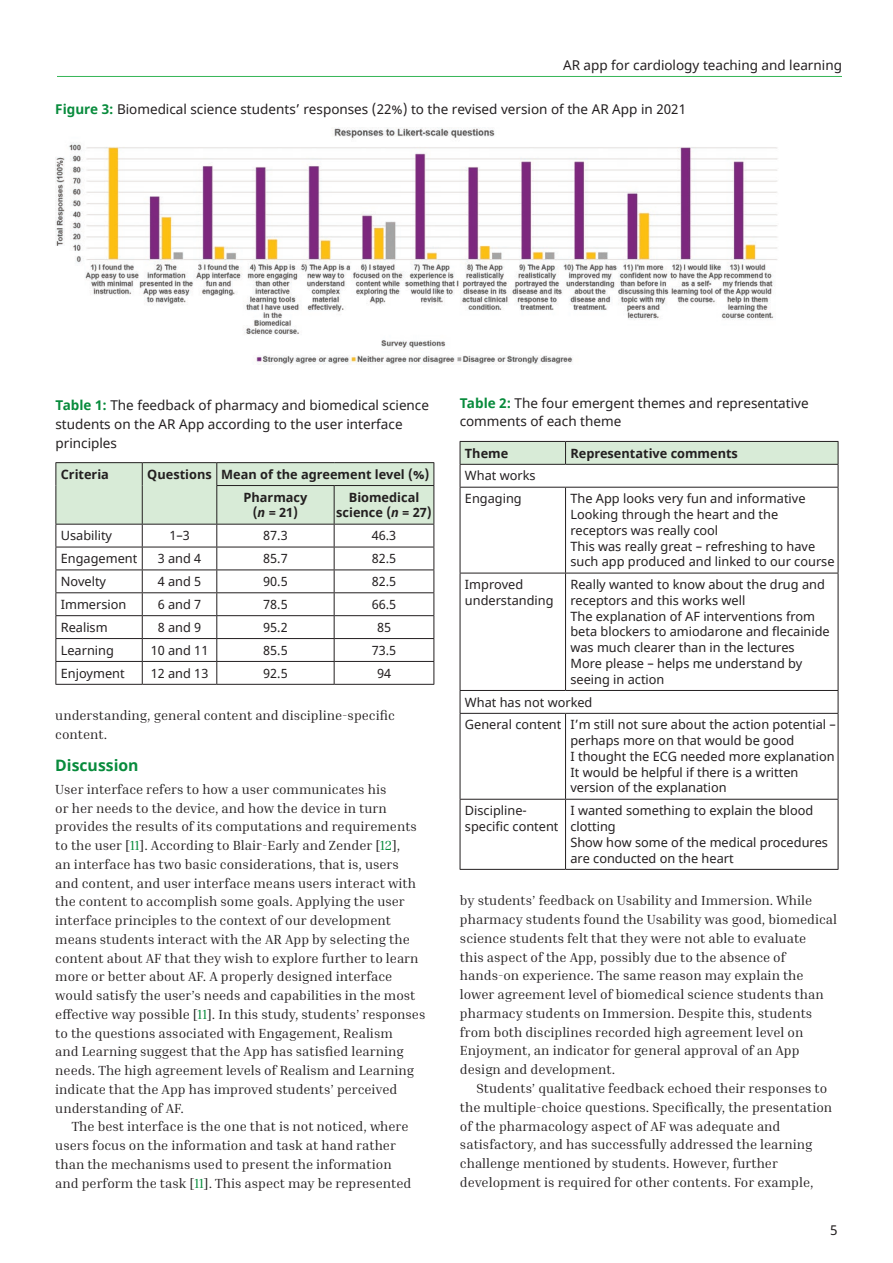
<style>
.page{position:relative;width:893px;height:1263px;background:#fff}
.page>*{position:absolute;margin:0;border:0;box-sizing:border-box;transform-origin:0 0}
.t1{font:700 15.75px "Noto Sans";color:#088b3c}
.t2{font:13.5px/18.8px "Inria Serif";color:#231f20}
.t3{font:13.5px/18.8px "Noto Sans";color:#231f20}
.t4{font:12.75px/15.8px "Noto Sans";color:#231f20}
.t5{font:700 12.75px/22.8px "Noto Sans";color:#231f20}
.s1{font-weight:700;color:#088b3c}
.s2{font-style:italic}
.s3{color:#088b3c}
</style>
<div class="page">
<hr style="left:57px;top:76px;width:785px;height:1px;background:#36b557">
<hr style="left:56px;top:462px;width:86px;height:1px;background:#231f20">
<hr style="left:142px;top:462px;width:75px;height:1px;background:#231f20">
<hr style="left:217px;top:462px;width:117px;height:1px;background:#231f20">
<hr style="left:334px;top:462px;width:100px;height:1px;background:#231f20">
<hr style="left:56px;top:684px;width:86px;height:1px;background:#231f20">
<hr style="left:142px;top:684px;width:75px;height:1px;background:#231f20">
<hr style="left:217px;top:684px;width:117px;height:1px;background:#231f20">
<svg style="left:56px;top:463px;width:379px;height:221px"></svg>
<hr style="left:334px;top:684px;width:100px;height:1px;background:#231f20">
<hr style="left:334px;top:661px;width:100px;height:1px;background:#231f20">
<svg style="left:838px;top:691px;width:1px;height:22px"></svg>
<svg style="left:460px;top:441px;width:379px;height:46px"></svg>
<hr style="left:460px;top:487px;width:106px;height:1px;background:#231f20">
<hr style="left:460px;top:488px;width:1px;height:85px;background:#231f20">
<hr style="left:566px;top:487px;width:272px;height:1px;background:#231f20">
<hr style="left:565px;top:488px;width:1px;height:85px;background:#231f20">
<hr style="left:838px;top:488px;width:1px;height:85px;background:#231f20">
<hr style="left:460px;top:573px;width:106px;height:1px;background:#231f20">
<hr style="left:460px;top:573px;width:1px;height:117px;background:#231f20">
<hr style="left:566px;top:573px;width:272px;height:1px;background:#231f20">
<hr style="left:565px;top:573px;width:1px;height:117px;background:#231f20">
<hr style="left:838px;top:573px;width:1px;height:117px;background:#231f20">
<hr style="left:566px;top:690px;width:272px;height:1px;background:#231f20">
<hr style="left:460px;top:690px;width:106px;height:1px;background:#231f20">
<svg style="left:460px;top:691px;width:1px;height:22px"></svg>
<hr style="left:460px;top:713px;width:106px;height:1px;background:#231f20">
<hr style="left:460px;top:714px;width:1px;height:85px;background:#231f20">
<hr style="left:566px;top:713px;width:272px;height:1px;background:#231f20">
<hr style="left:565px;top:714px;width:1px;height:85px;background:#231f20">
<hr style="left:838px;top:714px;width:1px;height:85px;background:#231f20">
<hr style="left:460px;top:800px;width:1px;height:69px;background:#231f20">
<hr style="left:460px;top:869px;width:106px;height:1px;background:#231f20">
<hr style="left:460px;top:799px;width:106px;height:1px;background:#231f20">
<hr style="left:565px;top:800px;width:1px;height:69px;background:#231f20">
<hr style="left:838px;top:800px;width:1px;height:69px;background:#231f20">
<hr style="left:566px;top:869px;width:272px;height:1px;background:#231f20">
<hr style="left:566px;top:799px;width:272px;height:1px;background:#231f20">
<img style="left:55px;top:128px;width:723px;height:236px">
<p class="t3" style="left:563px;top:56px;width:280px">AR app for cardiology teaching and learning</p>
<p class="t3" style="left:55px;top:101px;width:632px"><span class="s1">Figure 3:</span> Biomedical science students’ responses (22%) to the revised version of the AR App in 2021</p>
<p class="t3" style="left:55px;top:396px;width:375px"><span class="s1">Table 1:</span> The feedback of pharmacy and biomedical science students on the AR App according to the user interface principles</p>
<p class="t5" style="left:61px;top:463px;width:50px">Criteria</p>
<p class="t5" style="left:244px;top:463px;width:187px;text-indent:-96px">Questions Mean of the agreement level (%)<br>Pharmacy</p>
<p class="t5" style="left:253px;top:502px;width:47px">(<span class="s2">n</span> = 21)</p>
<p class="t5" style="left:336px;top:489px;width:97px;line-height:15.8px;text-align:center">Biomedical science (<span class="s2">n</span> = 27)</p>
<p class="t4" style="left:61px;top:528px;width:53px">Usability</p>
<p class="t4" style="left:169px;top:528px;width:22px">1–3</p>
<p class="t4" style="left:263px;top:528px;width:26px">87.3</p>
<p class="t4" style="left:372px;top:528px;width:26px">46.3</p>
<p class="t4" style="left:61px;top:551px;width:78px">Engagement</p>
<p class="t4" style="left:158px;top:551px;width:45px">3 and 4</p>
<p class="t4" style="left:263px;top:551px;width:26px">85.7</p>
<p class="t4" style="left:372px;top:551px;width:26px">82.5</p>
<p class="t4" style="left:61px;top:574px;width:47px">Novelty</p>
<p class="t4" style="left:158px;top:574px;width:45px">4 and 5</p>
<p class="t4" style="left:263px;top:574px;width:26px">90.5</p>
<p class="t4" style="left:372px;top:574px;width:26px">82.5</p>
<p class="t4" style="left:61px;top:597px;width:67px">Immersion</p>
<p class="t4" style="left:158px;top:597px;width:45px">6 and 7</p>
<p class="t4" style="left:263px;top:597px;width:26px">78.5</p>
<p class="t4" style="left:372px;top:597px;width:26px">66.5</p>
<p class="t4" style="left:61px;top:620px;width:48px">Realism</p>
<p class="t4" style="left:158px;top:620px;width:45px">8 and 9</p>
<p class="t4" style="left:263px;top:620px;width:26px">95.2</p>
<p class="t4" style="left:377px;top:620px;width:16px">85</p>
<p class="t4" style="left:61px;top:643px;width:55px">Learning</p>
<p class="t4" style="left:151px;top:643px;width:59px">10 and 11</p>
<p class="t4" style="left:263px;top:643px;width:26px">85.5</p>
<p class="t4" style="left:372px;top:643px;width:26px">73.5</p>
<p class="t4" style="left:61px;top:665px;width:65px">Enjoyment</p>
<p class="t4" style="left:151px;top:665px;width:59px">12 and 13</p>
<p class="t4" style="left:263px;top:665px;width:26px">92.5</p>
<p class="t4" style="left:377px;top:665px;width:16px">94</p>
<p class="t2" style="left:55px;top:706px;width:341px">understanding, general content and discipline-specific content.</p>
<p class="t1" style="left:55px;top:754px;width:85px">Discussion</p>
<p class="t2" style="left:55px;top:779px;width:372px">User interface refers to how a user communicates his<br>or her needs to the device, and how the device in turn provides the results of its computations and requirements to the user [<span class="s3">11</span>]. According to Blair-Early and Zender [<span class="s3">12</span>],<br>an interface has two basic considerations, that is, users and content, and user interface means users interact with the content to accomplish some goals. Applying the user interface principles to the context of our development means students interact with the AR App by selecting the content about AF that they wish to explore further to learn more or better about AF. A properly designed interface would satisfy the user’s needs and capabilities in the most effective way possible [<span class="s3">11</span>]. In this study, students’ responses to the questions associated with Engagement, Realism<br>and Learning suggest that the App has satisfied learning needs. The high agreement levels of Realism and Learning indicate that the App has improved students’ perceived understanding of AF.</p>
<p class="t2" style="left:55px;top:1117px;width:357px;text-indent:16px">The best interface is the one that is not noticed, where users focus on the information and task at hand rather than the mechanisms used to present the information and perform the task [<span class="s3">11</span>]. This aspect may be represented</p>
<p class="t3" style="left:460px;top:394px;width:351px"><span class="s1">Table 2:</span> The four emergent themes and representative comments of each theme</p>
<p class="t5" style="left:465px;top:442px;width:45px">Theme</p>
<p class="t5" style="left:570px;top:442px;width:169px">Representative comments</p>
<p class="t4" style="left:465px;top:465px;width:72px;line-height:22.8px">What works<br>Engaging</p>
<p class="t4" style="left:570px;top:491px;width:266px">The App looks very fun and informative Looking through the heart and the receptors was really cool<br>This was really great – refreshing to have such app produced and linked to our course</p>
<p class="t4" style="left:465px;top:577px;width:90px">Improved understanding</p>
<p class="t4" style="left:570px;top:577px;width:261px">Really wanted to know about the drug and receptors and this works well<br>The explanation of AF interventions from beta blockers to amiodarone and flecainide was much clearer than in the lectures<br>More please – helps me understand by seeing in action</p>
<p class="t4" style="left:465px;top:691px;width:372px;line-height:22.8px">What has not worked<br>General content I’m still not sure about the action potential –</p>
<p class="t4" style="left:570px;top:733px;width:266px">perhaps more on that would be good<br>I thought the ECG needed more explanation It would be helpful if there is a written version of the explanation</p>
<p class="t4" style="left:465px;top:803px;width:95px">Discipline&shy;specific content</p>
<p class="t4" style="left:570px;top:803px;width:259px">I wanted something to explain the blood clotting<br>Show how some of the medical procedures are conducted on the heart</p>
<p class="t2" style="left:460px;top:891px;width:379px">by students’ feedback on Usability and Immersion. While pharmacy students found the Usability was good, biomedical science students felt that they were not able to evaluate<br>this aspect of the App, possibly due to the absence of hands-on experience. The same reason may explain the lower agreement level of biomedical science students than pharmacy students on Immersion. Despite this, students from both disciplines recorded high agreement level on Enjoyment, an indicator for general approval of an App design and development.</p>
<p class="t2" style="left:460px;top:1079px;width:374px;text-indent:16px">Students’ qualitative feedback echoed their responses to the multiple-choice questions. Specifically, the presentation of the pharmacology aspect of AF was adequate and satisfactory, and has successfully addressed the learning challenge mentioned by students. However, further development is required for other contents. For example,</p>
<p class="t3" style="left:830px;top:1221px;width:9px">5</p>
</div>
